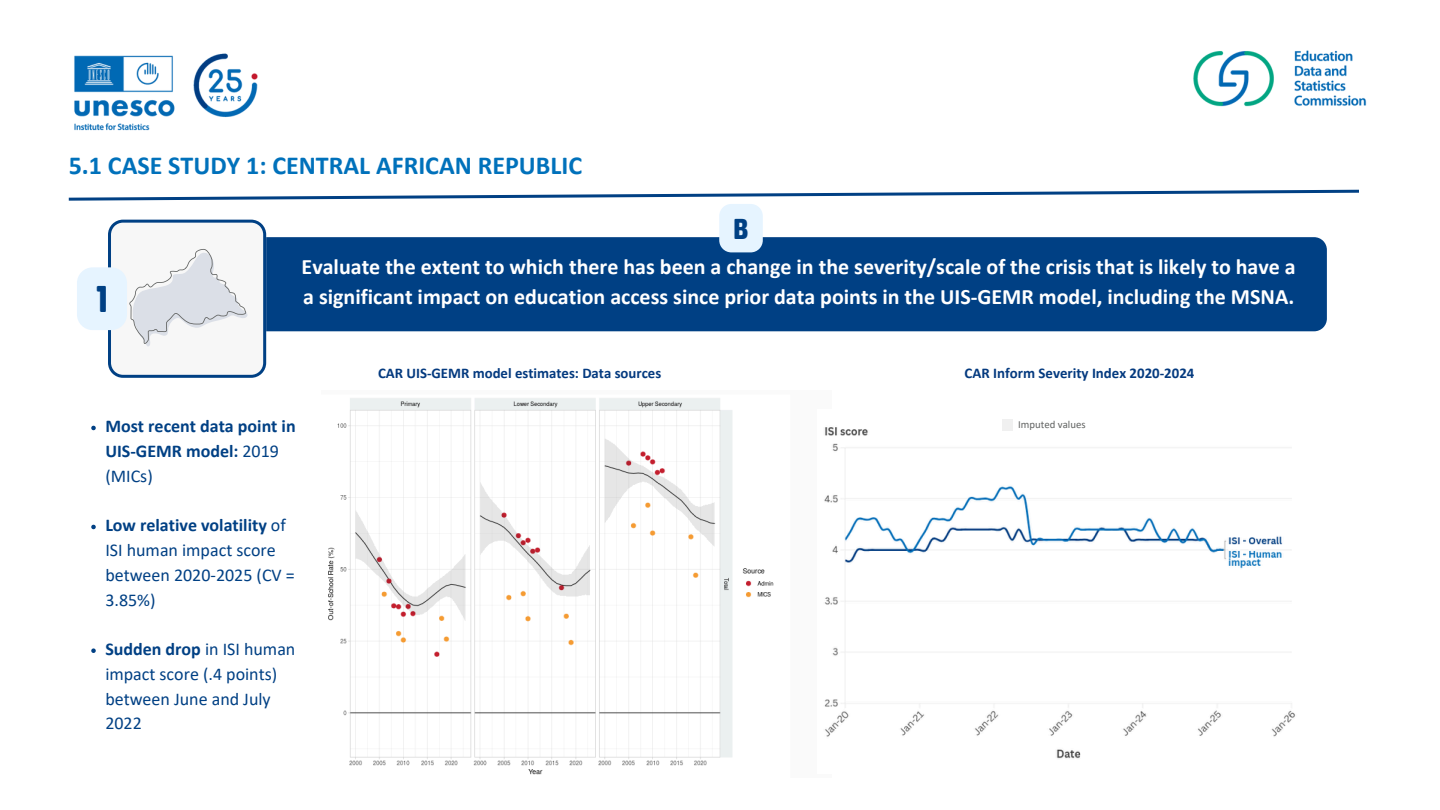
<style>
.page{position:relative;width:1440px;height:810px;background:#fff}
.page>*{position:absolute;margin:0;border:0;box-sizing:border-box;transform-origin:0 0}
.t1{font:45.1px "Ketchupa";color:#004084}
.t2{font:34.8px "Ketchupa";color:#004084}
.t3{font:700 26px "Calibri";color:#0071bb}
.t4{font:700 22px/30.8px "Calibri";color:#fff}
.t5{font:18px/24.8px "Calibri";color:#004084}
.t6{font:700 18px/24.8px "Calibri";color:#004084}
.t7{font:700 14.9px "Calibri";color:#043a7f}
.t8{font:700 14.8px "Calibri";color:#043a7f}
.t9{font:10.8px "Calibri";color:#616362}
.s1{font-weight:400}
.s2{font-weight:700}
</style>
<div class="page">
<img style="left:74px;top:50px;width:1293px;height:480px">
<img style="left:321px;top:390px;width:510px;height:385px">
<img style="left:817px;top:409px;width:540px;height:365px">
<div style="left:1002px;top:420px;width:10px;height:11px;background:#f0f0f0"></div>
<svg style="left:68px;top:188px;width:1294px;height:190px"></svg>
<svg style="left:91px;top:426px;width:5px;height:4px"></svg>
<svg style="left:91px;top:525px;width:5px;height:4px"></svg>
<svg style="left:91px;top:648px;width:5px;height:5px"></svg>
<p class="t3" style="left:69px;top:155px;width:515px">5.1 CASE STUDY 1: CENTRAL AFRICAN REPUBLIC</p>
<p class="t1" style="left:95px;top:275px;width:15px">1</p>
<h1 class="t2" style="left:733px;top:210px;width:17px">B</h1>
<p class="t4" style="left:302px;top:253px;width:996px">Evaluate the extent to which there has been a change in the severity/scale of the crisis that is likely to have a a significant impact on education access since prior data points in the UIS-GEMR model, including the MSNA.</p>
<p class="t8" style="left:378px;top:367px;width:285px">CAR UIS-GEMR model estimates: Data sources</p>
<h2 class="t7" style="left:965px;top:367px;width:231px">CAR Inform Severity Index 2020-2024</h2>
<h4 class="t6" style="left:105px;top:416px;width:192px">Most recent data point in</h4>
<h4 class="t9" style="left:1018px;top:420px;width:69px">Imputed values</h4>
<h4 class="t6" style="left:105px;top:440px;width:175px">UIS-GEMR model: <span class="s1">2019 (MICs)</span></h4>
<p class="t5" style="left:105px;top:515px;width:191px"><span class="s2">Low relative volatility</span> of<br>ISI human impact score between 2020-2025 (CV =<br>3.85%)</p>
<p class="t5" style="left:105px;top:638px;width:192px"><span class="s2">Sudden drop</span> in ISI human impact score (.4 points) between June and July<br>2022</p>
</div>
